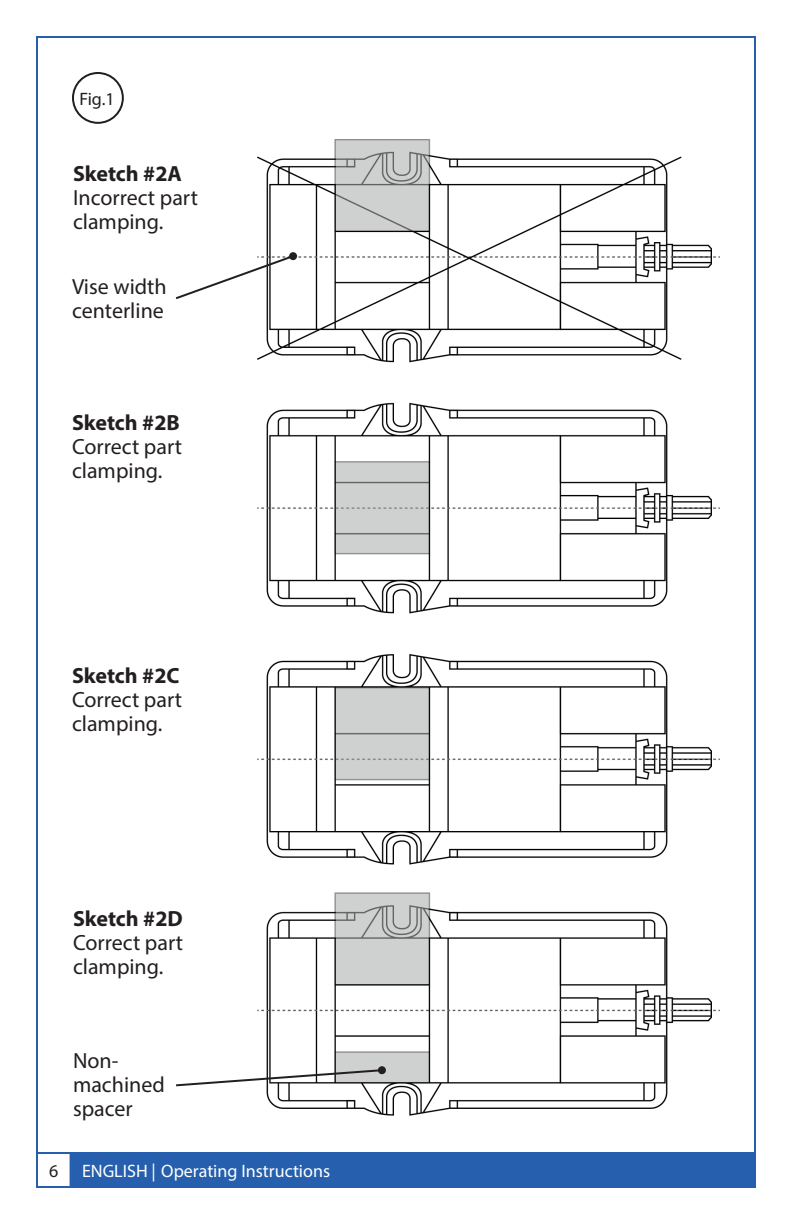
<style>
.page{position:relative;width:792px;height:1224px;background:#fff}
.page>*{position:absolute;margin:0;border:0;box-sizing:border-box;transform-origin:0 0}
.t1{font:22px/24px "Myriad Pro";color:#231f20}
.t2{font:700 22px "Myriad Pro";color:#231f20}
.t3{font:18px "Myriad Pro";color:#fff}
.t4{font:18px "Myriad Pro";color:#231f20}
</style>
<div class="page">
<div style="left:36px;top:1152px;width:36px;height:36px;border:2px solid #255fad"></div>
<div style="left:72px;top:1153px;width:682px;height:34px;background:#255fad"></div>
<div style="left:71px;top:1152px;width:684px;height:36px;border:2px solid #255fad"></div>
<div style="left:72px;top:72px;width:52px;height:52px;border:2px solid #231f20;border-radius:50%"></div>
<img style="left:257px;top:140px;width:463px;height:976px">
<svg style="left:175px;top:254px;width:121px;height:47px"></svg>
<div style="left:289px;top:252px;width:8px;height:8px;background:#231f20;border-radius:50%"></div>
<svg style="left:176px;top:1068px;width:208px;height:19px"></svg>
<div style="left:378px;top:1066px;width:8px;height:8px;background:#231f20;border-radius:50%"></div>
<p class="t4" style="left:79px;top:88px;width:37px">Fig.1</p>
<p class="t2" style="left:73px;top:159px;width:110px">Sketch #2A</p>
<p class="t1" style="left:73px;top:185px;width:126px">Incorrect part clamping.</p>
<p class="t1" style="left:72px;top:274px;width:96px">Vise width centerline</p>
<p class="t2" style="left:72px;top:408px;width:109px">Sketch #2B</p>
<p class="t1" style="left:72px;top:434px;width:112px">Correct part clamping.</p>
<p class="t2" style="left:72px;top:661px;width:109px">Sketch #2C</p>
<p class="t1" style="left:72px;top:687px;width:112px">Correct part clamping.</p>
<p class="t2" style="left:73px;top:904px;width:111px">Sketch #2D</p>
<p class="t1" style="left:73px;top:930px;width:112px">Correct part clamping.</p>
<p class="t1" style="left:73px;top:1048px;width:93px">Non&shy;machined spacer</p>
<p class="t4" style="left:49px;top:1160px;width:11px">6</p>
<p class="t3" style="left:82px;top:1160px;width:250px">ENGLISH | Operating Instructions</p>
</div>
